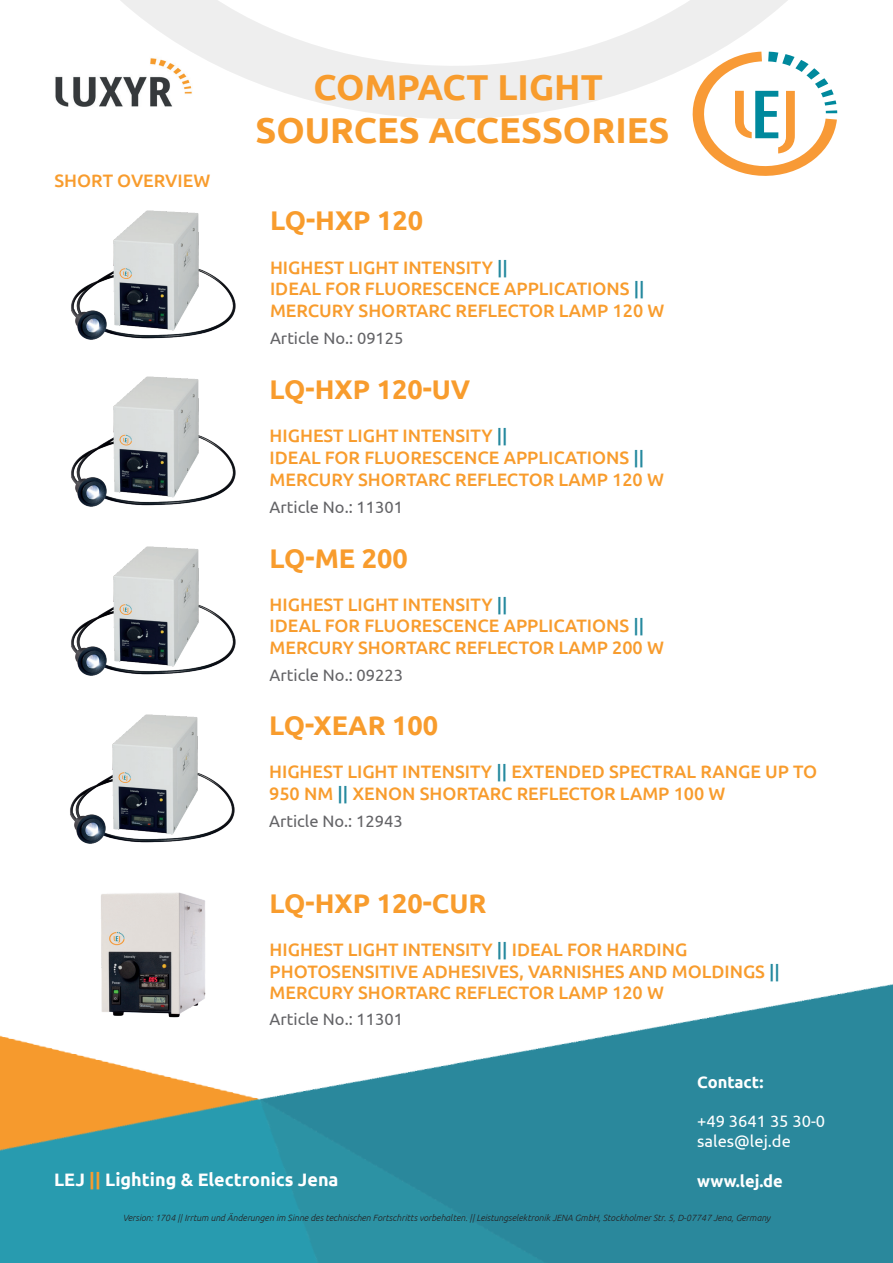
<style>
.page{position:relative;width:893px;height:1263px;background:#fff}
.page>*{position:absolute;margin:0;border:0;box-sizing:border-box;transform-origin:0 0}
.t1{font:700 36px/43.2px "Ubuntu";color:#f89c2d;text-align:center}
.t2{font:700 27px "Ubuntu";color:#f89c2d}
.t3{font:500 18px/21.6px "Ubuntu";color:#f89c2d}
.t4{font:700 18px "Ubuntu";color:#fff}
.t5{font:16.5px "Ubuntu";color:#636366}
.t6{font:16.5px/19.8px "Ubuntu";color:#fff}
.t7{font:700 16.5px "Ubuntu";color:#fff}
.t8{font:italic 300 9px "Ubuntu";color:#231f20}
.s1{color:#25899e}
.s2{color:#f89c2d}
</style>
<div class="page">
<img style="left:0;top:984px;width:893px;height:279px">
<svg style="left:120px;top:0;width:718px;height:119px"></svg>
<svg style="left:693px;top:52px;width:144px;height:124px"></svg>
<img style="left:55px;top:55px;width:137px;height:58px">
<img style="left:71px;top:210px;width:165px;height:130px">
<img style="left:87px;top:892px;width:130px;height:136px">
<img style="left:71px;top:376px;width:165px;height:131px">
<img style="left:71px;top:546px;width:165px;height:130px">
<img style="left:70px;top:714px;width:165px;height:130px">
<p class="t3" style="left:54px;top:169px;width:157px">SHORT OVERVIEW</p>
<h1 class="t1" style="left:255px;top:65px;width:416px">COMPACT LIGHT<br>SOURCES ACCESSORIES</h1>
<h2 class="t2" style="left:270px;top:204px;width:155px">LQ-HXP 120</h2>
<p class="t3" style="left:270px;top:256px;width:396px">HIGHEST LIGHT INTENSITY <span class="s1">||<br></span>IDEAL FOR FLUORESCENCE APPLICATIONS <span class="s1">||<br></span>MERCURY SHORTARC REFLECTOR LAMP 120 W</p>
<p class="t5" style="left:270px;top:328px;width:135px">Article No.: 09125</p>
<h2 class="t2" style="left:270px;top:373px;width:202px">LQ-HXP 120-UV</h2>
<p class="t3" style="left:270px;top:424px;width:396px">HIGHEST LIGHT INTENSITY <span class="s1">||<br></span>IDEAL FOR FLUORESCENCE APPLICATIONS <span class="s1">||<br></span>MERCURY SHORTARC REFLECTOR LAMP 120 W</p>
<p class="t5" style="left:270px;top:497px;width:135px">Article No.: 11301</p>
<h2 class="t2" style="left:270px;top:542px;width:140px">LQ-ME 200</h2>
<p class="t3" style="left:270px;top:593px;width:396px">HIGHEST LIGHT INTENSITY <span class="s1">||<br></span>IDEAL FOR FLUORESCENCE APPLICATIONS <span class="s1">||<br></span>MERCURY SHORTARC REFLECTOR LAMP 200 W</p>
<p class="t5" style="left:270px;top:665px;width:135px">Article No.: 09223</p>
<h2 class="t2" style="left:269px;top:709px;width:171px">LQ-XEAR 100</h2>
<p class="t3" style="left:269px;top:760px;width:550px">HIGHEST LIGHT INTENSITY <span class="s1">||</span> EXTENDED SPECTRAL RANGE UP TO<br>950 NM <span class="s1">||</span> XENON SHORTARC REFLECTOR LAMP 100 W</p>
<p class="t5" style="left:269px;top:811px;width:135px">Article No.: 12943</p>
<h2 class="t2" style="left:270px;top:887px;width:218px">LQ-HXP 120-CUR</h2>
<p class="t3" style="left:270px;top:938px;width:512px">HIGHEST LIGHT INTENSITY <span class="s1">||</span> IDEAL FOR HARDING<br>PHOTOSENSITIVE ADHESIVES, VARNISHES AND MOLDINGS <span class="s1">||<br></span>MERCURY SHORTARC REFLECTOR LAMP 120 W</p>
<p class="t5" style="left:270px;top:1009px;width:135px">Article No.: 11301</p>
<p class="t7" style="left:697px;top:1072px;width:68px">Contact:</p>
<p class="t6" style="left:697px;top:1111px;width:130px">+49 3641 35 30-0 sales@lej.de</p>
<p class="t7" style="left:697px;top:1171px;width:87px">www.lej.de</p>
<p class="t4" style="left:54px;top:1168px;width:286px">LEJ <span class="s2">||</span> Lighting &amp; Electronics Jena</p>
<p class="t8" style="left:123px;top:1212px;width:649px">Version: 1704 || Irrtum und Änderungen im Sinne des technischen Fortschritts vorbehalten. || Leistungselektronik JENA GmbH, Stockholmer Str. 5, D-07747 Jena, Germany</p>
</div>
